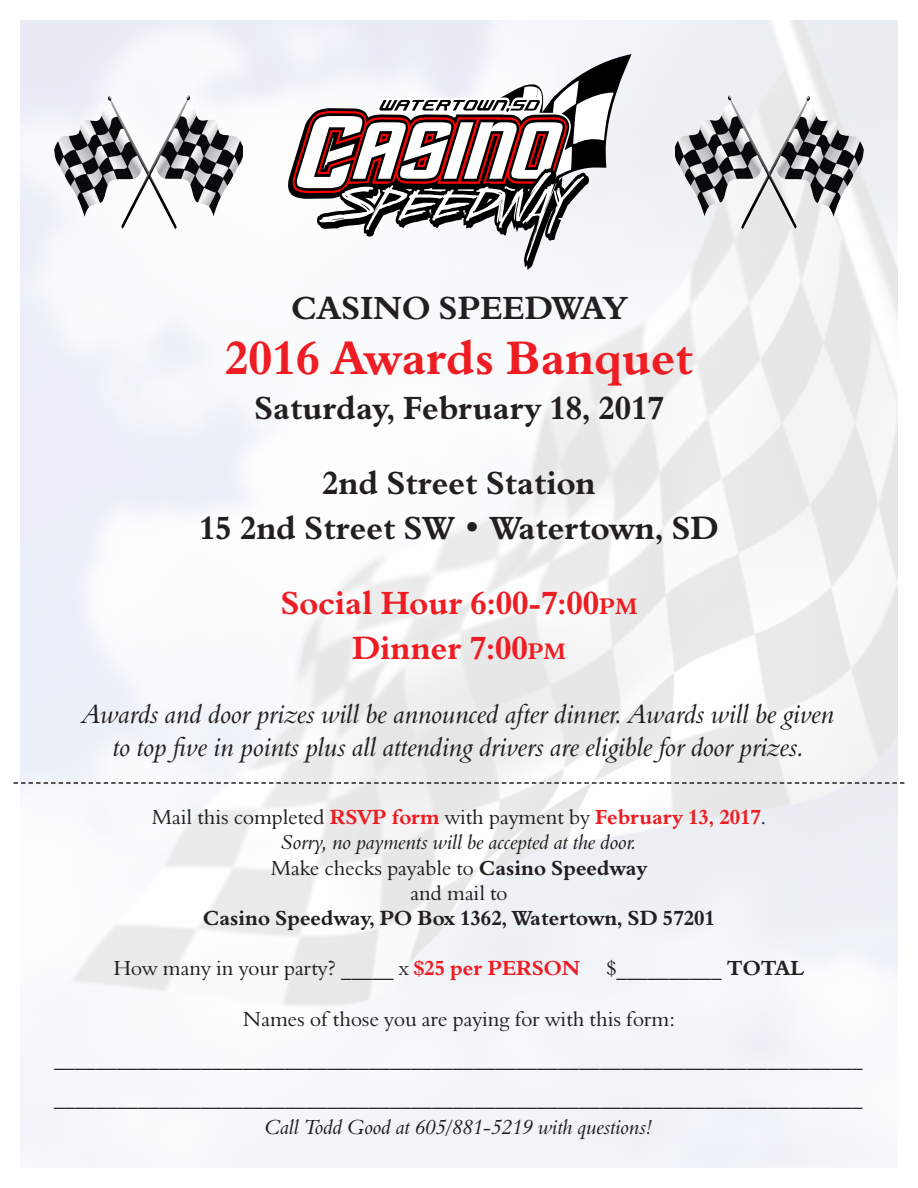
<style>
.page{position:relative;width:918px;height:1188px;background:#fff}
.page>*{position:absolute;margin:0;border:0;box-sizing:border-box;transform-origin:0 0}
.t1{font:48px "Aldine 401 BT Bold A";color:#ee1d23}
.t2{font:33px "Aldine 401 BT Bold A";color:#231f20}
.t3{font:33px "Aldine 401 BT Bold A";color:#ee1d23}
.t4{font:27px "Aldine 401 BT Italic A";color:#231f20}
.t5{font:21px/39px "Aldine 401 BT Roman A";color:#231f20}
.t6{font:21px "Aldine 401 BT Italic A";color:#231f20}
.t7{font:21px "Aldine 401 BT Bold A";color:#231f20}
.s1{font-size:23.1px}
.s2{font-family:"Aldine 401 BT Bold A";color:#ee1d23}
.s3{font-family:"Aldine 401 BT Bold A"}
</style>
<div class="page">
<img style="left:20px;top:20px;width:878px;height:1148px">
<svg style="left:14px;top:782px;width:890px;height:2px"></svg>
<svg style="left:286px;top:54px;width:346px;height:216px"></svg>
<img style="left:54px;top:96px;width:189px;height:132px">
<img style="left:675px;top:96px;width:189px;height:132px">
<p class="t2" style="left:291px;top:288px;width:337px">CASINO SPEEDWAY</p>
<p class="t1" style="left:225px;top:328px;width:470px">2016 Awards Banquet</p>
<p class="t2" style="left:254px;top:387px;width:411px">Saturday, February 18, 2017</p>
<p class="t2" style="left:322px;top:463px;width:275px">2nd Street Station</p>
<p class="t2" style="left:199px;top:507px;width:521px">15 2nd Street SW • Watertown, SD</p>
<p class="t3" style="left:280px;top:583px;width:359px">Social Hour 6:00-7:00<span class="s1">pm</span></p>
<p class="t3" style="left:352px;top:628px;width:215px">Dinner 7:00<span class="s1">pm</span></p>
<p class="t4" style="left:83px;top:697px;width:753px">Awards and door prizes will be announced after dinner. Awards will be given</p>
<p class="t4" style="left:114px;top:730px;width:692px">to top five in points plus all attending drivers are eligible for door prizes.</p>
<p class="t5" style="left:152px;top:797px;width:616px">Mail this completed <span class="s2">RSVP form</span> with payment by <span class="s2">February 13, 2017</span>.</p>
<p class="t6" style="left:281px;top:829px;width:357px">Sorry, no payments will be accepted at the door.</p>
<p class="t5" style="left:271px;top:848px;width:378px">Make checks payable to <span class="s3">Casino Speedway</span></p>
<p class="t5" style="left:410px;top:873px;width:99px">and mail to</p>
<p class="t7" style="left:203px;top:905px;width:513px">Casino Speedway, PO Box 1362, Watertown, SD 57201</p>
<p class="t5" style="left:113px;top:949px;width:693px">How many in your party? _____ x <span class="s2">$25 per PERSON</span> $__________ <span class="s3">TOTAL</span></p>
<p class="t5" style="left:243px;top:999px;width:434px">Names of those you are paying for with this form:</p>
<p class="t5" style="left:54px;top:1038px;width:810px">_____________________________________________________________________________ _____________________________________________________________________________</p>
<p class="t6" style="left:265px;top:1114px;width:389px">Call Todd Good at 605/881-5219 with questions!</p>
</div>
